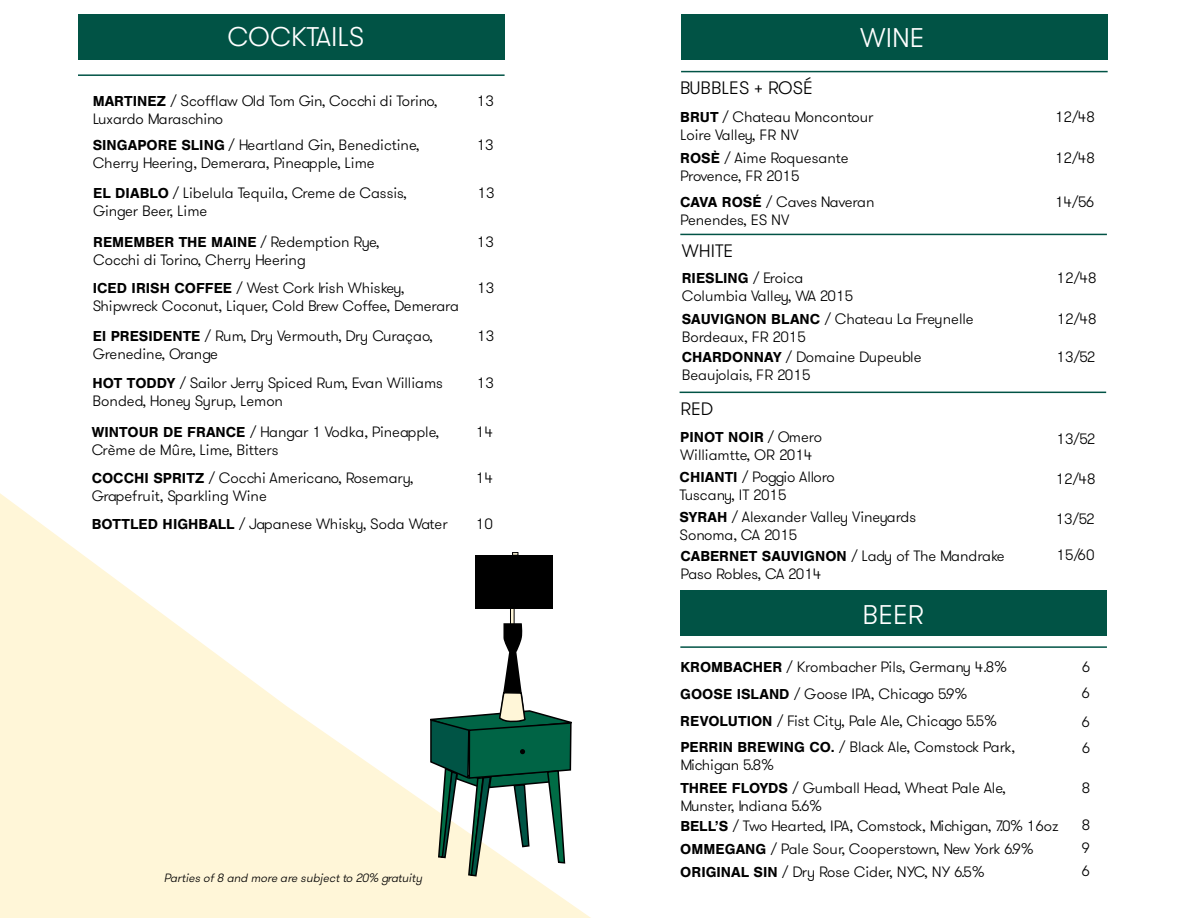
<style>
.page{position:relative;width:1188px;height:918px;background:#fff}
.page>*{position:absolute;margin:0;border:0;box-sizing:border-box;transform-origin:0 0}
.t1{font:300 27px "GT Walsheim";color:#fff}
.t2{font:300 18px "GT Walsheim";color:#000}
.t3{font:300 15px/18px "GT Walsheim";color:#000}
.t4{font:700 15px "Nimbus San";color:#000}
.t5{font:italic 300 12px "GT Walsheim";color:#000}
.s1{font-family:"Nimbus San";font-weight:700}
.s2{font-family:"GT Walsheim";font-weight:300}
</style>
<div class="page">
<svg style="left:0;top:493px;width:591px;height:425px;fill:#fff6d8"></svg>
<svg style="left:510px;top:609px;width:4px;height:13px"></svg>
<svg style="left:423px;top:622px;width:157px;height:255px"></svg>
<svg style="left:512px;top:552px;width:6px;height:3px"></svg>
<div style="left:476px;top:555px;width:77px;height:54px;background:#000"></div>
<div style="left:680px;top:590px;width:427px;height:46px;background:#015345"></div>
<hr style="left:680px;top:646px;width:427px;height:2px;background:#015345">
<div style="left:78px;top:15px;width:427px;height:45px;background:#015345"></div>
<hr style="left:78px;top:74px;width:427px;height:2px;background:#015345">
<div style="left:681px;top:15px;width:427px;height:45px;background:#015345"></div>
<hr style="left:681px;top:71px;width:427px;height:1px;background:#015345">
<hr style="left:680px;top:234px;width:427px;height:1px;background:#015345">
<hr style="left:680px;top:392px;width:426px;height:1px;background:#015345">
<h1 class="t1" style="left:227px;top:20px;width:138px">COCKTAILS</h1>
<p class="t3" style="left:93px;top:92px;width:346px"><span class="s1">MARTINEZ</span> / Scofflaw Old Tom Gin, Cocchi di Torino,<br>Luxardo Maraschino</p>
<p class="t3" style="left:477px;top:92px;width:19px">13</p>
<p class="t3" style="left:93px;top:136px;width:328px"><span class="s1">SINGAPORE SLING</span> / Heartland Gin, Benedictine,<br>Cherry Heering, Demerara, Pineapple, Lime</p>
<p class="t3" style="left:477px;top:136px;width:19px">13</p>
<p class="t3" style="left:93px;top:184px;width:315px"><span class="s1">EL DIABLO</span> / Libelula Tequila, Creme de Cassis,<br>Ginger Beer, Lime</p>
<p class="t3" style="left:477px;top:184px;width:19px">13</p>
<p class="t4" style="left:93px;top:233px;width:288px">REMEMBER THE MAINE <span class="s2">/ Redemption Rye,</span></p>
<p class="t3" style="left:93px;top:250px;width:214px">Cocchi di Torino, Cherry Heering</p>
<p class="t3" style="left:477px;top:232px;width:19px">13</p>
<p class="t3" style="left:93px;top:278px;width:368px"><span class="s1">ICED IRISH COFFEE</span> / West Cork Irish Whiskey,<br>Shipwreck Coconut, Liquer, Cold Brew Coffee, Demerara</p>
<p class="t3" style="left:477px;top:278px;width:19px">13</p>
<p class="t3" style="left:93px;top:327px;width:342px"><span class="s1">El PRESIDENTE</span> / Rum, Dry Vermouth, Dry Curaçao,<br>Grenedine, Orange</p>
<p class="t3" style="left:477px;top:327px;width:19px">13</p>
<p class="t3" style="left:93px;top:374px;width:352px"><span class="s1">HOT TODDY</span> / Sailor Jerry Spiced Rum, Evan Williams<br>Bonded, Honey Syrup, Lemon</p>
<p class="t3" style="left:477px;top:374px;width:19px">13</p>
<p class="t3" style="left:92px;top:423px;width:349px"><span class="s1">WINTOUR DE FRANCE</span> / Hangar 1 Vodka, Pineapple,<br>Crème de Mûre, Lime, Bitters</p>
<p class="t3" style="left:476px;top:423px;width:19px">14</p>
<p class="t3" style="left:92px;top:469px;width:324px"><span class="s1">COCCHI SPRITZ</span> / Cocchi Americano, Rosemary,<br>Grapefruit, Sparkling Wine</p>
<p class="t3" style="left:476px;top:469px;width:19px">14</p>
<p class="t3" style="left:92px;top:514px;width:357px"><span class="s1">BOTTLED HIGHBALL</span> / Japanese Whisky, Soda Water</p>
<p class="t3" style="left:476px;top:514px;width:19px">10</p>
<p class="t5" style="left:164px;top:870px;width:263px">Parties of8 and more are subjectto 20% gratuity</p>
<p class="t2" style="left:680px;top:76px;width:134px">BUBBLES + ROSÉ</p>
<h1 class="t1" style="left:860px;top:21px;width:66px">WINE</h1>
<p class="t3" style="left:680px;top:107px;width:195px"><span class="s1">BRUT</span> / Chateau Moncontour<br>Loire Valley, FR NV</p>
<p class="t3" style="left:1055px;top:107px;width:41px">12/48</p>
<p class="t3" style="left:680px;top:149px;width:170px"><span class="s1">ROSÈ</span> / Aime Roquesante<br>Provence, FR 2015</p>
<p class="t3" style="left:1055px;top:149px;width:41px">12/48</p>
<p class="t3" style="left:680px;top:192px;width:196px"><span class="s1">CAVA ROSÉ</span> / Caves Naveran<br>Penendes, ES NV</p>
<p class="t3" style="left:1055px;top:192px;width:41px">14/56</p>
<p class="t2" style="left:682px;top:240px;width:53px">WHITE</p>
<p class="t4" style="left:682px;top:270px;width:123px">RIESLING <span class="s2">/ Eroica</span></p>
<p class="t3" style="left:682px;top:287px;width:173px">Columbia Valley, WA 2015</p>
<p class="t3" style="left:1057px;top:269px;width:41px">12/48</p>
<p class="t3" style="left:682px;top:309px;width:293px"><span class="s1">SAUVIGNON BLANC</span> / Chateau La Freynelle<br>Bordeaux, FR 2015</p>
<p class="t3" style="left:1057px;top:309px;width:41px">12/48</p>
<p class="t3" style="left:682px;top:348px;width:241px"><span class="s1">CHARDONNAY</span> / Domaine Dupeuble<br>Beaujolais, FR 2015</p>
<p class="t3" style="left:1057px;top:348px;width:40px">13/52</p>
<p class="t2" style="left:680px;top:397px;width:35px">RED</p>
<p class="t4" style="left:680px;top:428px;width:143px">PINOT NOIR <span class="s2">/ Omero</span></p>
<p class="t3" style="left:680px;top:445px;width:134px">Williamtte, OR 2014</p>
<p class="t3" style="left:1056px;top:430px;width:40px">13/52</p>
<p class="t3" style="left:680px;top:467px;width:157px"><span class="s1">CHIANTI</span> / Poggio Alloro<br>Tuscany, IT 2015</p>
<p class="t3" style="left:1056px;top:470px;width:41px">12/48</p>
<p class="t3" style="left:680px;top:508px;width:238px"><span class="s1">SYRAH</span> / Alexander Valley Vineyards<br>Sonoma, CA 2015</p>
<p class="t3" style="left:1056px;top:510px;width:40px">13/52</p>
<p class="t3" style="left:680px;top:546px;width:326px"><span class="s1">CABERNET SAUVIGNON</span> / Lady of The Mandrake<br>Paso Robles, CA 2014</p>
<p class="t3" style="left:1057px;top:546px;width:40px">15/60</p>
<h1 class="t1" style="left:863px;top:597px;width:63px">BEER</h1>
<p class="t3" style="left:680px;top:658px;width:328px"><span class="s1">KROMBACHER</span> / Krombacher Pils, Germany 4.8%</p>
<p class="t3" style="left:1082px;top:658px;width:10px">6</p>
<p class="t3" style="left:680px;top:685px;width:288px"><span class="s1">GOOSE ISLAND</span> / Goose IPA, Chicago 5.9%</p>
<p class="t3" style="left:1082px;top:684px;width:10px">6</p>
<p class="t3" style="left:680px;top:712px;width:318px"><span class="s1">REVOLUTION</span> / Fist City, Pale Ale, Chicago 5.5%</p>
<p class="t3" style="left:1082px;top:713px;width:10px">6</p>
<p class="t3" style="left:680px;top:737px;width:336px"><span class="s1">PERRIN BREWING CO.</span> / Black Ale, Comstock Park,<br>Michigan 5.8%</p>
<p class="t3" style="left:1082px;top:739px;width:10px">6</p>
<p class="t3" style="left:680px;top:778px;width:327px"><span class="s1">THREE FLOYDS</span> / Gumball Head, Wheat Pale Ale,<br>Munster, Indiana 5.6%</p>
<p class="t3" style="left:1082px;top:779px;width:10px">8</p>
<p class="t3" style="left:680px;top:817px;width:380px"><span class="s1">BELL’S</span> / Two Hearted, IPA, Comstock, Michigan, 7.0% 16oz</p>
<p class="t3" style="left:1082px;top:815px;width:10px">8</p>
<p class="t3" style="left:680px;top:840px;width:355px"><span class="s1">OMMEGANG</span> / Pale Sour, Cooperstown, New York 6.9%</p>
<p class="t3" style="left:1082px;top:839px;width:10px">9</p>
<p class="t3" style="left:680px;top:863px;width:306px"><span class="s1">ORIGINAL SIN</span> / Dry Rose Cider, NYC, NY 6.5%</p>
<p class="t3" style="left:1082px;top:861px;width:10px">6</p>
</div>
